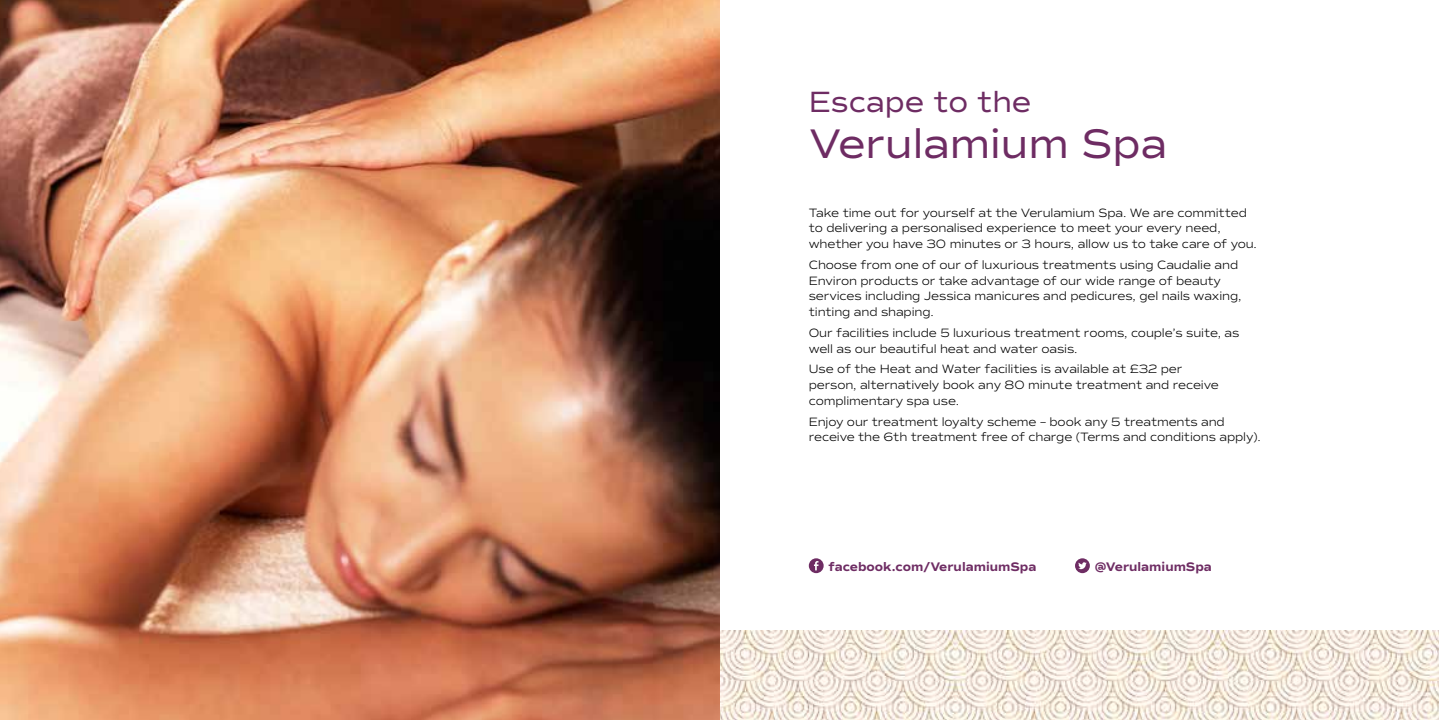
<style>
.page{position:relative;width:1439px;height:720px;background:#fff}
.page>*{position:absolute;margin:0;border:0;box-sizing:border-box;transform-origin:0 0}
.t1{font:42px "Commuters Sans";color:#6e2c63}
.t2{font:29.75px "Commuters Sans";color:#6e2c63}
.t3{font:700 12.6px "Commuters Sans";color:#6e2c63}
.t4{font:300 12.25px/15.8px "Commuters Sans";letter-spacing:-.01em;color:#000}
</style>
<div class="page">
<img style="left:719px;top:630px;width:720px;height:89px">
<svg style="left:1075px;top:558px;width:15px;height:15px"></svg>
<svg style="left:1078px;top:562px;width:8px;height:7px"></svg>
<div style="left:809px;top:558px;width:14px;height:15px;background:#6e2c63;border-radius:50%"></div>
<svg style="left:814px;top:561px;width:4px;height:9px"></svg>
<img style="left:0;top:0;width:719px;height:719px">
<h2 class="t2" style="left:809px;top:84px;width:224px">Escape to the</h2>
<h1 class="t1" style="left:809px;top:118px;width:360px">Verulamium Spa</h1>
<p class="t4" style="left:809px;top:204px;width:450px">Take time out for yourself at the Verulamium Spa. We are committed to delivering a personalised experience to meet your every need, whether you have 30 minutes or 3 hours, allow us to take care of you.</p>
<p class="t4" style="left:809px;top:257px;width:434px">Choose from one of our of luxurious treatments using Caudalie and Environ products or take advantage of our wide range of beauty services including Jessica manicures and pedicures, gel nails waxing, tinting and shaping.</p>
<p class="t4" style="left:809px;top:325px;width:432px">Our facilities include 5 luxurious treatment rooms, couple’s suite, as well as our beautiful heat and water oasis.</p>
<p class="t4" style="left:809px;top:361px;width:411px">Use of the Heat and Water facilities is available at £32 per person, alternatively book any 80 minute treatment and receive complimentary spa use.</p>
<p class="t4" style="left:809px;top:413px;width:454px">Enjoy our treatment loyalty scheme – book any 5 treatments and receive the 6th treatment free of charge (Terms and conditions apply).</p>
<p class="t3" style="left:828px;top:558px;width:209px">facebook.com/VerulamiumSpa</p>
<p class="t3" style="left:1095px;top:558px;width:119px">@VerulamiumSpa</p>
</div>
